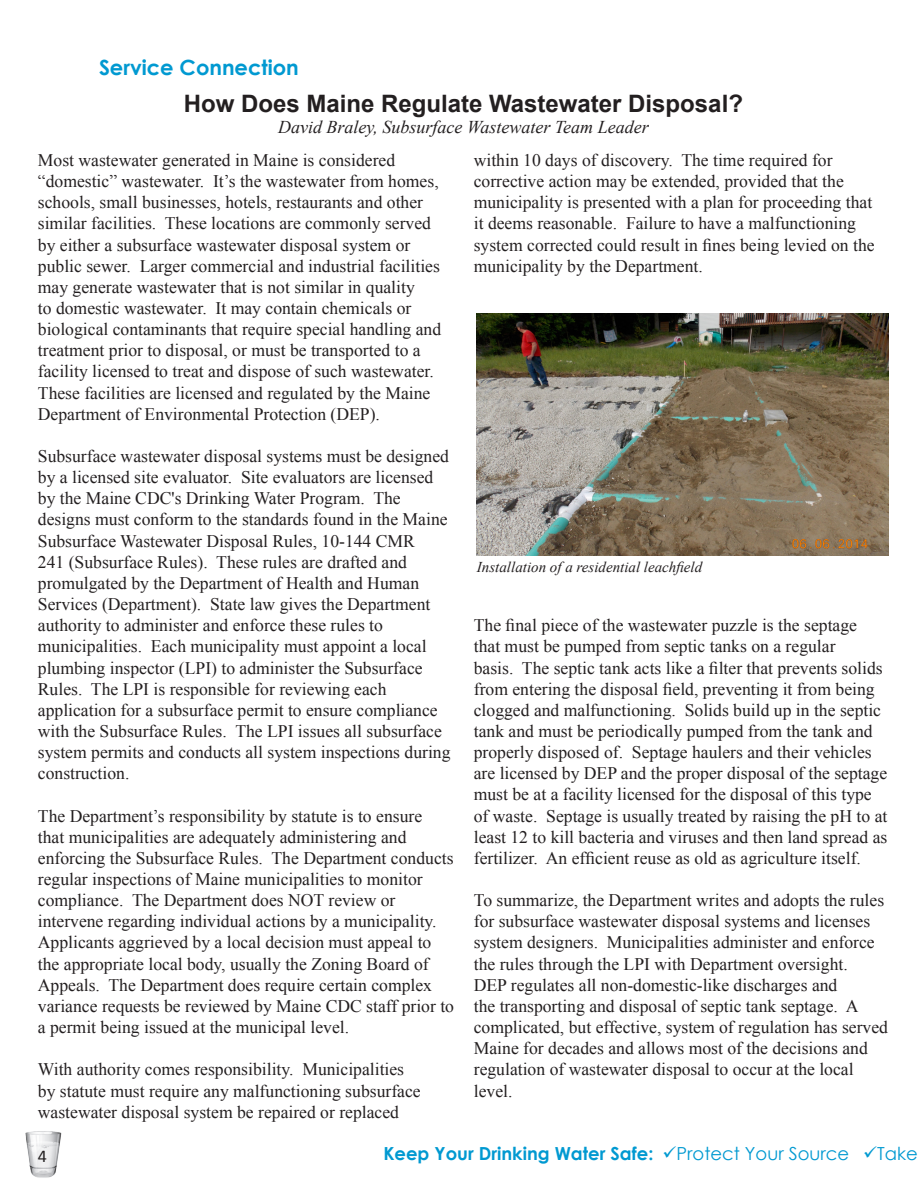
<style>
.page{position:relative;width:918px;height:1188px;background:#fff}
.page>*{position:absolute;margin:0;border:0;box-sizing:border-box;transform-origin:0 0}
.t1{font:700 24px "Arial";color:#231f20}
.t2{font:700 21px "Century Gothic";color:#0099d1}
.t3{font:700 18px "Century Gothic";color:#0099d1}
.t4{font:italic 18px "Times New Roman";color:#231f20}
.t5{font:18px "Calibri";color:#231f20}
.t6{font:17.7px/21.1px "Times New Roman";color:#231f20}
.t7{font:italic 15px "Times New Roman";color:#231f20}
.s1{font-weight:400}
</style>
<div class="page">
<img style="left:25px;top:1131px;width:37px;height:47px">
<img style="left:477px;top:313px;width:412px;height:242px">
<p class="t2" style="left:99px;top:52px;width:201px">Service Connection</p>
<p class="t1" style="left:184px;top:87px;width:561px">How Does Maine Regulate Wastewater Disposal?</p>
<p class="t4" style="left:278px;top:115px;width:372px">David Braley, Subsurface Wastewater Team Leader</p>
<p class="t6" style="left:38px;top:149px;width:405px">Most wastewater generated in Maine is considered “domestic” wastewater. It’s the wastewater from homes, schools, small businesses, hotels, restaurants and other similar facilities. These locations are commonly served by either a subsurface wastewater disposal system or public sewer. Larger commercial and industrial facilities may generate wastewater that is not similar in quality<br>to domestic wastewater. It may contain chemicals or biological contaminants that require special handling and treatment prior to disposal, or must be transported to a facility licensed to treat and dispose of such wastewater.<br>These facilities are licensed and regulated by the Maine Department of Environmental Protection (DEP).</p>
<p class="t6" style="left:38px;top:445px;width:414px">Subsurface wastewater disposal systems must be designed by a licensed site evaluator. Site evaluators are licensed by the Maine CDC's Drinking Water Program. The designs must conform to the standards found in the Maine Subsurface Wastewater Disposal Rules, 10-144 CMR<br>241 (Subsurface Rules). These rules are drafted and promulgated by the Department of Health and Human Services (Department). State law gives the Department authority to administer and enforce these rules to municipalities. Each municipality must appoint a local plumbing inspector (LPI) to administer the Subsurface Rules. The LPI is responsible for reviewing each application for a subsurface permit to ensure compliance with the Subsurface Rules. The LPI issues all subsurface system permits and conducts all system inspections during construction.</p>
<p class="t6" style="left:38px;top:805px;width:418px">The Department’s responsibility by statute is to ensure<br>that municipalities are adequately administering and enforcing the Subsurface Rules. The Department conducts regular inspections of Maine municipalities to monitor compliance. The Department does NOT review or intervene regarding individual actions by a municipality.<br>Applicants aggrieved by a local decision must appeal to the appropriate local body, usually the Zoning Board of Appeals. The Department does require certain complex variance requests be reviewed by Maine CDC staff prior to a permit being issued at the municipal level.</p>
<p class="t6" style="left:38px;top:1059px;width:384px">With authority comes responsibility. Municipalities by statute must require any malfunctioning subsurface wastewater disposal system be repaired or replaced</p>
<p class="t6" style="left:474px;top:149px;width:402px">within 10 days of discovery. The time required for corrective action may be extended, provided that the municipality is presented with a plan for proceeding that it deems reasonable. Failure to have a malfunctioning system corrected could result in fines being levied on the municipality by the Department.</p>
<p class="t7" style="left:477px;top:557px;width:227px">Installation of a residential leachfield</p>
<p class="t6" style="left:474px;top:614px;width:415px">The final piece of the wastewater puzzle is the septage that must be pumped from septic tanks on a regular<br>basis. The septic tank acts like a filter that prevents solids from entering the disposal field, preventing it from being clogged and malfunctioning. Solids build up in the septic tank and must be periodically pumped from the tank and properly disposed of. Septage haulers and their vehicles are licensed by DEP and the proper disposal of the septage must be at a facility licensed for the disposal of this type of waste. Septage is usually treated by raising the pH to at least 12 to kill bacteria and viruses and then land spread as fertilizer. An efficient reuse as old as agriculture itself.</p>
<p class="t6" style="left:474px;top:889px;width:416px">To summarize, the Department writes and adopts the rules for subsurface wastewater disposal systems and licenses system designers. Municipalities administer and enforce the rules through the LPI with Department oversight.<br>DEP regulates all non-domestic-like discharges and<br>the transporting and disposal of septic tank septage. A complicated, but effective, system of regulation has served Maine for decades and allows most of the decisions and regulation of wastewater disposal to occur at the local level.</p>
<p class="t5" style="left:38px;top:1145px;width:11px">4</p>
<p class="t3" style="left:383px;top:1139px;width:536px">Keep Your Drinking Water Safe: ✓<span class="s1">Protect Your Source</span> ✓<span class="s1">Take</span></p>
</div>
